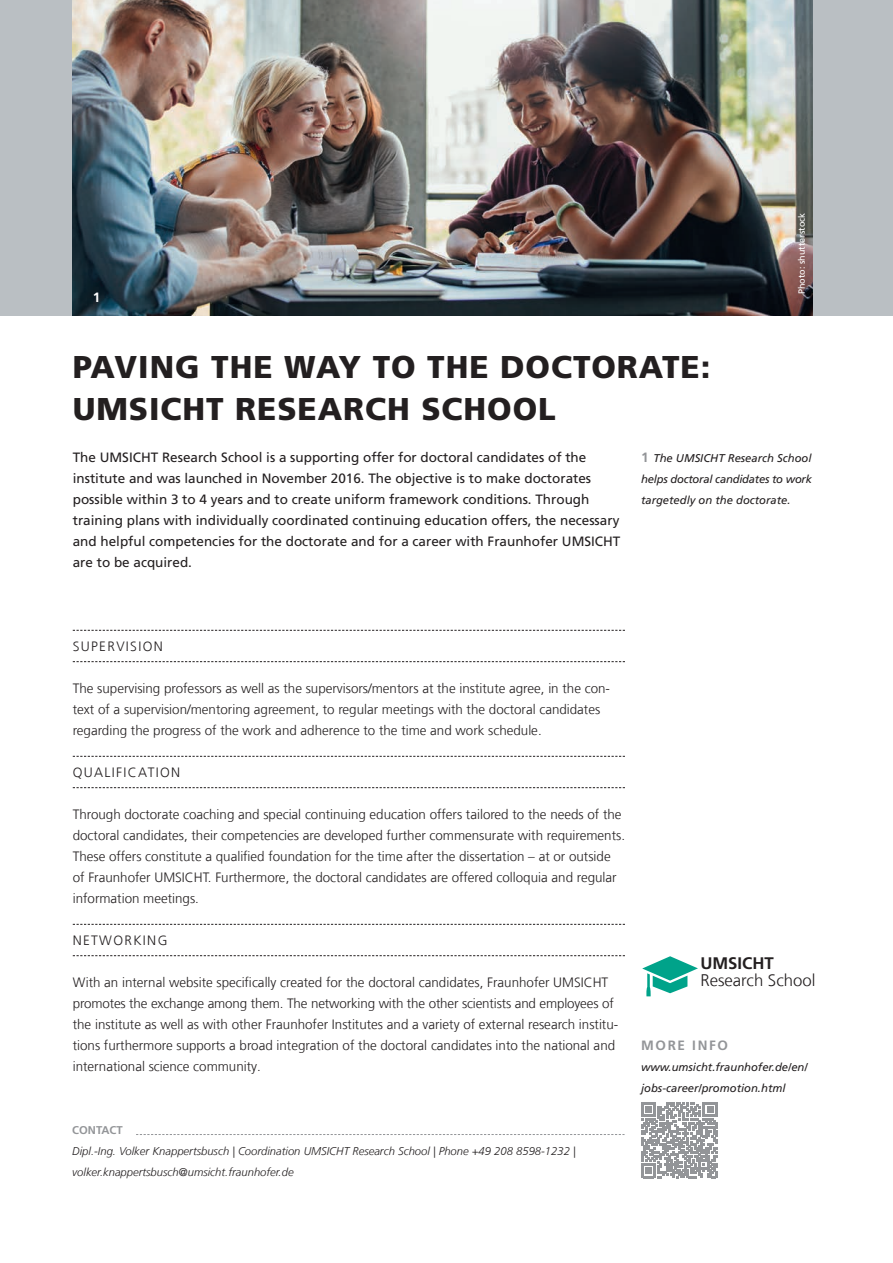
<style>
.page{position:relative;width:893px;height:1263px;background:#fff}
.page>*{position:absolute;margin:0;border:0;box-sizing:border-box;transform-origin:0 0}
.t1{font:900 31.5px/42px "Frutiger LT Com";letter-spacing:.03em;color:#231f20}
.t2{font:300 16.8px "Frutiger LT Com";color:#231f20}
.t3{font:700 16.8px "Frutiger LT Com";color:#231f20}
.t4{font:300 13.5px/21px "Frutiger LT Com";color:#231f20}
.t5{font:13.5px/21px "Frutiger LT Com";color:#231f20}
.t6{font:300 13.5px "Frutiger LT Com";letter-spacing:.1em;color:#231f20}
.t7{font:700 13.5px "Frutiger LT Com";letter-spacing:.125em;color:#939598}
.t8{font:700 13.5px "Frutiger LT Com";color:#fff}
.t9{font:italic 11.25px/21px "Frutiger LT Com";color:#231f20;text-align:justify}
.t10{font:italic 300 11.25px/21px "Frutiger LT Com";color:#231f20}
.t11{font:700 11.25px "Frutiger LT Com";color:#939598}
.t12{font:9px "Frutiger LT Com";color:#fff}
.s1{font-weight:700;font-style:normal;font-size:13.5px;color:#939598}
</style>
<div class="page">
<div style="left:0;top:0;width:893px;height:315px;background:#babfc3"></div>
<svg style="left:73px;top:630px;width:552px;height:1px"></svg>
<svg style="left:73px;top:661px;width:552px;height:1px"></svg>
<svg style="left:73px;top:756px;width:552px;height:1px"></svg>
<svg style="left:73px;top:787px;width:552px;height:1px"></svg>
<svg style="left:73px;top:924px;width:552px;height:1px"></svg>
<svg style="left:73px;top:955px;width:552px;height:1px"></svg>
<svg style="left:136px;top:1134px;width:489px;height:1px"></svg>
<img style="left:72px;top:0;width:740px;height:315px">
<svg style="left:641px;top:1102px;width:76px;height:76px"></svg>
<svg style="left:642px;top:956px;width:56px;height:40px"></svg>
<p class="t8" style="left:93px;top:290px;width:9px">1</p>
<p class="t12" style="left:797px;top:294px;width:83px;rotate:-90deg">Photo: shutterstock</p>
<h1 class="t1" style="left:73px;top:346px;width:639px">PAVING THE WAY TO THE DOCTORATE:<br>UMSICHT RESEARCH SCHOOL</h1>
<p class="t5" style="left:73px;top:447px;width:549px">The UMSICHT Research School is a supporting offer for doctoral candidates of the institute and was launched in November 2016. The objective is to make doctorates possible within 3 to 4 years and to create uniform framework conditions. Through training plans with individually coordinated continuing education offers, the necessary and helpful competencies for the doctorate and for a career with Fraunhofer UMSICHT are to be acquired.</p>
<p class="t9" style="left:641px;top:448px;width:172px"><span class="s1">1</span> The UMSICHT Research School helps doctoral candidates to work targetedly on the doctorate.</p>
<p class="t6" style="left:73px;top:638px;width:92px">SUPERVISION</p>
<p class="t4" style="left:73px;top:678px;width:539px">The supervising professors as well as the supervisors/mentors at the institute agree, in the con&shy;text of a supervision/mentoring agreement, to regular meetings with the doctoral candidates regarding the progress of the work and adherence to the time and work schedule.</p>
<p class="t6" style="left:73px;top:764px;width:109px">QUALIFICATION</p>
<p class="t4" style="left:73px;top:804px;width:554px">Through doctorate coaching and special continuing education offers tailored to the needs of the doctoral candidates, their competencies are developed further commensurate with requirements.<br>These offers constitute a qualified foundation for the time after the dissertation – at or outside of Fraunhofer UMSICHT. Furthermore, the doctoral candidates are offered colloquia and regular information meetings.</p>
<p class="t6" style="left:73px;top:932px;width:96px">NETWORKING</p>
<p class="t4" style="left:73px;top:972px;width:547px">With an internal website specifically created for the doctoral candidates, Fraunhofer UMSICHT promotes the exchange among them. The networking with the other scientists and employees of the institute as well as with other Fraunhofer Institutes and a variety of external research institu&shy;tions furthermore supports a broad integration of the doctoral candidates into the national and international science community.</p>
<p class="t11" style="left:72px;top:1124px;width:52px">CONTACT</p>
<p class="t10" style="left:72px;top:1141px;width:505px">Dipl.-Ing. Volker Knappertsbusch | Coordination UMSICHT Research School | Phone +49 208 8598-1232 | volker.knappertsbusch@umsicht.fraunhofer.de</p>
<p class="t3" style="left:700px;top:953px;width:75px">UMSICHT</p>
<p class="t2" style="left:700px;top:971px;width:117px">Research School</p>
<p class="t7" style="left:641px;top:1037px;width:89px">MORE INFO</p>
<p class="t9" style="left:641px;top:1057px;width:168px">www.umsicht.fraunhofer.de/en/ jobs-career/promotion.html</p>
</div>
